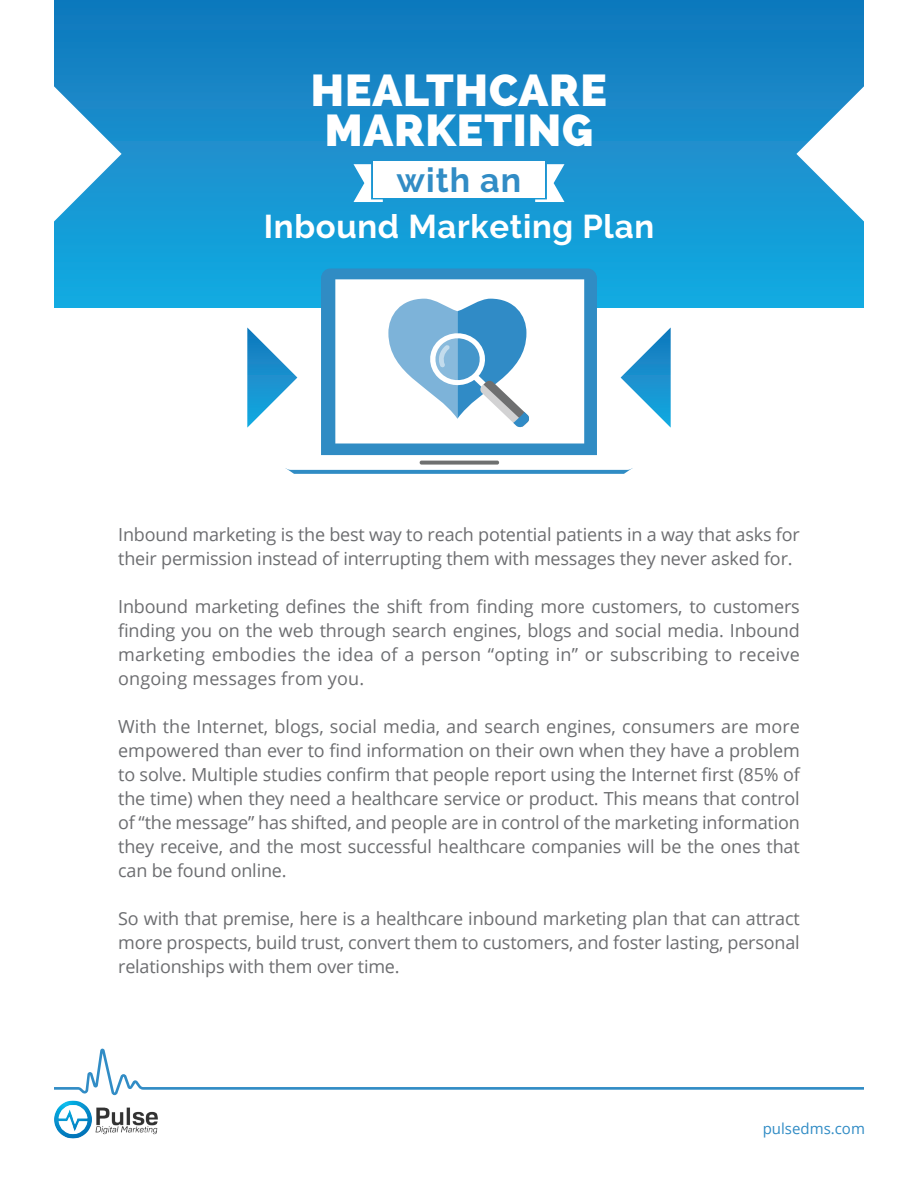
<style>
.page{position:relative;width:918px;height:1188px;background:#fff}
.page>*{position:absolute;margin:0;border:0;box-sizing:border-box;transform-origin:0 0}
.t1{font:800 44.4px "Raleway";letter-spacing:.02em;color:#fff}
.t2{font:700 33.9px "Raleway";letter-spacing:.03em;color:#318cc5}
.t3{font:700 32.85px "Raleway";letter-spacing:.02em;color:#fff}
.t4{font:18px/24px "Open Sans";letter-spacing:-.01em;color:#6c6d70;text-align:justify}
.t5{font:15px "Open Sans";color:#318cc5}
</style>
<div class="page">
<div style="left:54px;top:0;width:810px;height:308px;background:linear-gradient(to bottom,#1577bc,#16abe1)"></div>
<svg style="left:54px;top:1049px;width:810px;height:46px"></svg>
<img style="left:54px;top:1100px;width:104px;height:39px">
<svg style="left:54px;top:83px;width:68px;height:142px"></svg>
<div style="left:373px;top:161px;width:172px;height:36px;background:#fff"></div>
<svg style="left:354px;top:164px;width:29px;height:38px"></svg>
<svg style="left:535px;top:164px;width:29px;height:38px"></svg>
<svg style="left:796px;top:83px;width:68px;height:142px"></svg>
<svg style="left:321px;top:268px;width:276px;height:187px"></svg>
<svg style="left:285px;top:455px;width:348px;height:19px"></svg>
<svg style="left:420px;top:461px;width:79px;height:4px"></svg>
<svg style="left:388px;top:299px;width:142px;height:129px"></svg>
<svg style="left:621px;top:328px;width:50px;height:100px"></svg>
<svg style="left:247px;top:328px;width:50px;height:100px"></svg>
<p class="t1" style="left:311px;top:65px;width:298px">HEALTHCARE</p>
<p class="t1" style="left:325px;top:104px;width:270px">MARKETING</p>
<p class="t2" style="left:397px;top:161px;width:126px">with an</p>
<p class="t3" style="left:264px;top:208px;width:392px">Inbound Marketing Plan</p>
<p class="t4" style="left:118px;top:522px;width:683px">Inbound marketing is the best way to reach potential patients in a way that asks for their permission instead of interrupting them with messages they never asked for.</p>
<p class="t4" style="left:118px;top:594px;width:683px">Inbound marketing defines the shift from finding more customers, to customers finding you on the web through search engines, blogs and social media. Inbound marketing embodies the idea of a person “opting in” or subscribing to receive ongoing messages from you.</p>
<p class="t4" style="left:118px;top:714px;width:683px">With the Internet, blogs, social media, and search engines, consumers are more empowered than ever to find information on their own when they have a problem to solve. Multiple studies confirm that people report using the Internet first (85% of the time) when they need a healthcare service or product. This means that control of “the message” has shifted, and people are in control of the marketing information they receive, and the most successful healthcare companies will be the ones that can be found online.</p>
<p class="t4" style="left:118px;top:906px;width:683px">So with that premise, here is a healthcare inbound marketing plan that can attract more prospects, build trust, convert them to customers, and foster lasting, personal relationships with them over time.</p>
<p class="t5" style="left:763px;top:1118px;width:104px">pulsedms.com</p>
</div>
